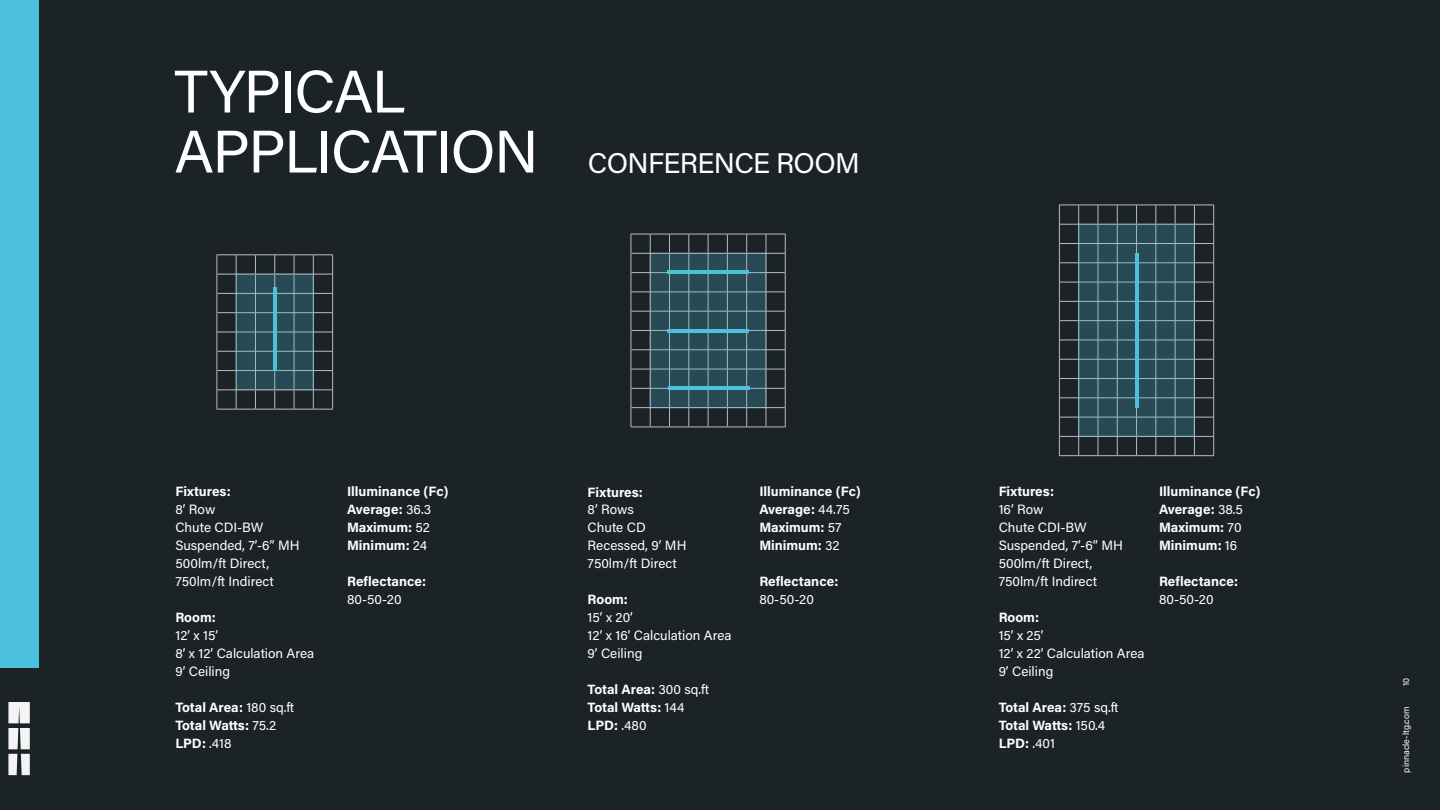
<style>
.page{position:relative;width:1440px;height:810px;background:#1b2327}
.page>*{position:absolute;margin:0;border:0;box-sizing:border-box;transform-origin:0 0}
.t1{font:60px/60px "Acumin Pro";letter-spacing:-.03em;color:#fff}
.t2{font:28.5px "Acumin Pro";letter-spacing:-.025em;color:#fff}
.Bullets_18_pt_copy{font:700 13.5px/18px "Acumin Pro";color:#fff}
.Bullets_18_pt_copy-2{font:13.5px "Acumin Pro";color:#fff}
.t3{font:9px "Acumin Pro";color:#fff}
.s1{font-weight:400}
</style>
<div class="page">
<svg style="left:631px;top:234px;width:155px;height:194px"></svg>
<svg style="left:217px;top:254px;width:116px;height:156px"></svg>
<svg style="left:1059px;top:205px;width:155px;height:251px"></svg>
<div style="left:0;top:0;width:38px;height:668px;background:#4cc1de"></div>
<svg style="left:236px;top:274px;width:78px;height:116px;fill:#274a54"></svg>
<hr style="left:273px;top:287px;width:4px;height:84px;background:#4cc1de">
<svg style="left:1079px;top:224px;width:116px;height:213px;fill:#274a54"></svg>
<hr style="left:1135px;top:253px;width:4px;height:155px;background:#4cc1de">
<svg style="left:650px;top:253px;width:116px;height:155px;fill:#274a54"></svg>
<hr style="left:668px;top:271px;width:81px;height:3px;background:#4cc1de">
<hr style="left:668px;top:329px;width:81px;height:3px;background:#4cc1de">
<hr style="left:668px;top:387px;width:82px;height:3px;background:#4cc1de">
<svg style="left:8px;top:702px;width:22px;height:73px"></svg>
<p class="t1" style="left:174px;top:59px;width:366px">TYPICAL<br>APPLICATION</p>
<p class="t2" style="left:588px;top:143px;width:273px">CONFERENCE ROOM</p>
<p class="Bullets_18_pt_copy" style="left:175px;top:482px;width:57px">Fixtures:</p>
<p class="Bullets_18_pt_copy-2" style="left:175px;top:500px;width:41px">8’ Row</p>
<p class="Bullets_18_pt_copy-2" style="left:175px;top:518px;width:89px">Chute CDI-BW</p>
<p class="Bullets_18_pt_copy-2" style="left:175px;top:536px;width:126px">Suspended, 7’-6” MH</p>
<p class="Bullets_18_pt_copy-2" style="left:175px;top:554px;width:95px">500lm/ft Direct,</p>
<p class="Bullets_18_pt_copy-2" style="left:175px;top:572px;width:100px">750lm/ft Indirect</p>
<p class="Bullets_18_pt_copy" style="left:175px;top:608px;width:42px">Room:</p>
<p class="Bullets_18_pt_copy-2" style="left:175px;top:626px;width:44px">12’ x 15’</p>
<p class="Bullets_18_pt_copy-2" style="left:175px;top:644px;width:140px">8’ x 12’ Calculation Area</p>
<p class="Bullets_18_pt_copy-2" style="left:175px;top:662px;width:56px">9’ Ceiling</p>
<p class="Bullets_18_pt_copy" style="left:175px;top:698px;width:120px">Total Area: <span class="s1">180 sq.ft</span></p>
<p class="Bullets_18_pt_copy" style="left:175px;top:716px;width:102px">Total Watts: <span class="s1">75.2</span></p>
<p class="Bullets_18_pt_copy" style="left:175px;top:734px;width:58px">LPD: <span class="s1">.418</span></p>
<p class="Bullets_18_pt_copy" style="left:347px;top:482px;width:103px">Illuminance (Fc)</p>
<p class="Bullets_18_pt_copy" style="left:347px;top:500px;width:86px">Average: <span class="s1">36.3</span></p>
<p class="Bullets_18_pt_copy" style="left:347px;top:518px;width:84px">Maximum: <span class="s1">52</span></p>
<p class="Bullets_18_pt_copy" style="left:347px;top:536px;width:82px">Minimum: <span class="s1">24</span></p>
<p class="Bullets_18_pt_copy" style="left:347px;top:572px;width:81px">Reflectance:<br><span class="s1">80-50-20</span></p>
<p class="Bullets_18_pt_copy" style="left:588px;top:482px;width:57px">Fixtures:</p>
<p class="Bullets_18_pt_copy-2" style="left:588px;top:500px;width:48px">8’ Rows</p>
<p class="Bullets_18_pt_copy-2" style="left:588px;top:518px;width:60px">Chute CD</p>
<p class="Bullets_18_pt_copy-2" style="left:588px;top:536px;width:100px">Recessed, 9’ MH</p>
<p class="Bullets_18_pt_copy-2" style="left:588px;top:554px;width:91px">750lm/ft Direct</p>
<p class="Bullets_18_pt_copy" style="left:588px;top:590px;width:42px">Room:</p>
<p class="Bullets_18_pt_copy-2" style="left:588px;top:608px;width:47px">15’ x 20’</p>
<p class="Bullets_18_pt_copy-2" style="left:588px;top:626px;width:145px">12’ x 16’ Calculation Area</p>
<p class="Bullets_18_pt_copy-2" style="left:588px;top:644px;width:56px">9’ Ceiling</p>
<p class="Bullets_18_pt_copy" style="left:588px;top:680px;width:123px">Total Area: <span class="s1">300 sq.ft</span></p>
<p class="Bullets_18_pt_copy" style="left:588px;top:698px;width:98px">Total Watts: <span class="s1">144</span></p>
<p class="Bullets_18_pt_copy" style="left:588px;top:716px;width:60px">LPD: <span class="s1">.480</span></p>
<p class="Bullets_18_pt_copy" style="left:759px;top:482px;width:103px">Illuminance (Fc)</p>
<p class="Bullets_18_pt_copy" style="left:759px;top:500px;width:92px">Average: <span class="s1">44.75</span></p>
<p class="Bullets_18_pt_copy" style="left:759px;top:518px;width:84px">Maximum: <span class="s1">57</span></p>
<p class="Bullets_18_pt_copy" style="left:759px;top:536px;width:82px">Minimum: <span class="s1">32</span></p>
<p class="Bullets_18_pt_copy" style="left:759px;top:572px;width:81px">Reflectance:<br><span class="s1">80-50-20</span></p>
<p class="Bullets_18_pt_copy" style="left:999px;top:482px;width:57px">Fixtures:</p>
<p class="Bullets_18_pt_copy-2" style="left:999px;top:500px;width:46px">16’ Row</p>
<p class="Bullets_18_pt_copy-2" style="left:999px;top:518px;width:89px">Chute CDI-BW</p>
<p class="Bullets_18_pt_copy-2" style="left:999px;top:536px;width:126px">Suspended, 7’-6” MH</p>
<p class="Bullets_18_pt_copy-2" style="left:999px;top:554px;width:95px">500lm/ft Direct,</p>
<p class="Bullets_18_pt_copy-2" style="left:999px;top:572px;width:100px">750lm/ft Indirect</p>
<p class="Bullets_18_pt_copy" style="left:999px;top:608px;width:42px">Room:</p>
<p class="Bullets_18_pt_copy-2" style="left:999px;top:626px;width:46px">15’ x 25’</p>
<p class="Bullets_18_pt_copy-2" style="left:999px;top:644px;width:147px">12’ x 22’ Calculation Area</p>
<p class="Bullets_18_pt_copy-2" style="left:999px;top:662px;width:56px">9’ Ceiling</p>
<p class="Bullets_18_pt_copy" style="left:999px;top:698px;width:121px">Total Area: <span class="s1">375 sq.ft</span></p>
<p class="Bullets_18_pt_copy" style="left:999px;top:716px;width:108px">Total Watts: <span class="s1">150.4</span></p>
<p class="Bullets_18_pt_copy" style="left:999px;top:734px;width:58px">LPD: <span class="s1">.401</span></p>
<p class="Bullets_18_pt_copy" style="left:1159px;top:482px;width:103px">Illuminance (Fc)</p>
<p class="Bullets_18_pt_copy" style="left:1159px;top:500px;width:85px">Average: <span class="s1">38.5</span></p>
<p class="Bullets_18_pt_copy" style="left:1159px;top:518px;width:84px">Maximum: <span class="s1">70</span></p>
<p class="Bullets_18_pt_copy" style="left:1159px;top:536px;width:80px">Minimum: <span class="s1">16</span></p>
<p class="Bullets_18_pt_copy" style="left:1159px;top:572px;width:81px">Reflectance:<br><span class="s1">80-50-20</span></p>
<p class="t3" style="left:1400px;top:686px;width:10px;rotate:-90deg">10</p>
<p class="t3" style="left:1400px;top:772px;width:68px;rotate:-90deg">pinnacle-ltg.com</p>
</div>
